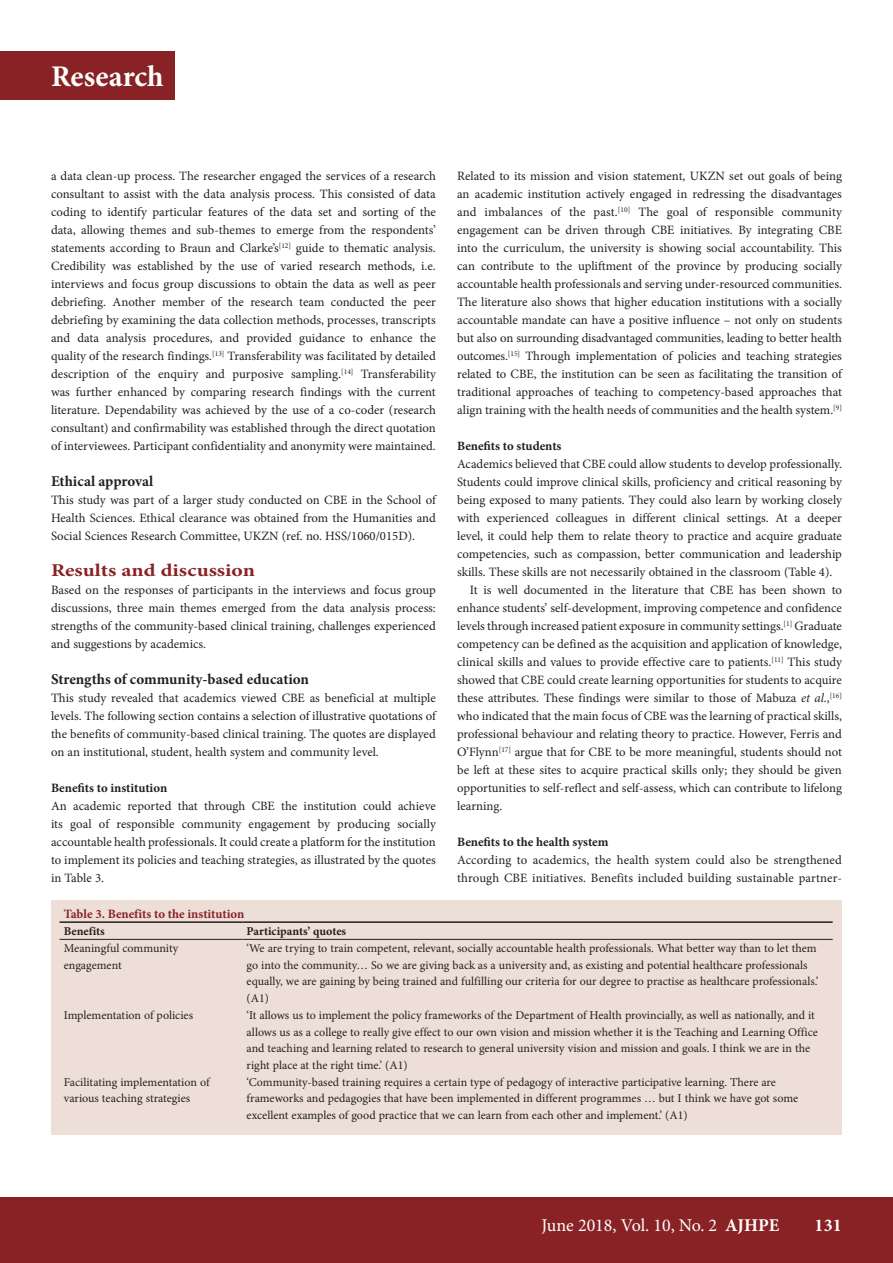
<style>
.page{position:relative;width:893px;height:1263px;background:#fff}
.page>*{position:absolute;margin:0;border:0;box-sizing:border-box;transform-origin:0 0}
.t1{font:700 30px "Minion Pro";color:#fff}
.t2{font:18px "Minion Pro";color:#fff}
.B_HEAD{font:700 18px "Minion Pro";color:#892225;scale:1.2 1}
.t3{font:700 18px "Minion Pro";color:#fff}
.C_HEAD{font:700 15px "Minion Pro";color:#231f20}
.BODY_TEXT_1ST_PARAGR{font:12.75px/18px "Minion Pro";color:#231f20;text-align:justify}
.BODY_TEXT_INDENT{font:12.75px/18px "Minion Pro";letter-spacing:-.005em;color:#231f20;text-align:justify}
.D_HEAD{font:700 12.75px "Minion Pro";letter-spacing:-.005em;color:#231f20}
.TABLE_HEAD{font:700 12.75px "Minion Pro";letter-spacing:-.005em;color:#892225}
.TABLE_COPY{font:12px/16.5px "Minion Pro";color:#231f20}
.TABLE_FIELD_NAME{font:700 12px "Minion Pro";letter-spacing:-.005em;color:#231f20}
.s1{font-style:italic}
.s2{font-weight:700}
</style>
<div class="page">
<div style="left:0;top:1197px;width:893px;height:66px;background:#892225"></div>
<div style="left:0;top:51px;width:174px;height:49px;background:#892225"></div>
<div style="left:51px;top:900px;width:791px;height:234px;background:#eddfd8"></div>
<hr style="left:60px;top:921px;width:182px;height:2px;background:#231f20">
<hr style="left:242px;top:921px;width:591px;height:2px;background:#231f20">
<hr style="left:60px;top:939px;width:182px;height:1px;background:#231f20">
<hr style="left:242px;top:939px;width:591px;height:1px;background:#231f20">
<h1 class="t1" style="left:51px;top:56px;width:114px">Research</h1>
<p class="BODY_TEXT_INDENT" style="left:51px;top:167px;width:386px">a data clean-up process. The researcher engaged the services of a research consultant to assist with the data analysis process. This consisted of data coding to identify particular features of the data set and sorting of the data, allowing themes and sub-themes to emerge from the respondents’ statements according to Braun and Clarke’s<sup>[12]</sup> guide to thematic analysis.<br>Credibility was established by the use of varied research methods, i.e. interviews and focus group discussions to obtain the data as well as peer debriefing. Another member of the research team conducted the peer debriefing by examining the data collection methods, processes, transcripts and data analysis procedures, and provided guidance to enhance the quality of the research findings.<sup>[13]</sup> Transferability was facilitated by detailed description of the enquiry and purposive sampling.<sup>[14]</sup> Transferability was further enhanced by comparing research findings with the current literature. Dependability was achieved by the use of a co-coder (research consultant) and confirmability was established through the direct quotation of interviewees. Participant confidentiality and anonymity were maintained.</p>
<h3 class="C_HEAD" style="left:51px;top:471px;width:104px">Ethical approval</h3>
<p class="BODY_TEXT_1ST_PARAGR" style="left:51px;top:491px;width:386px">This study was part of a larger study conducted on CBE in the School of Health Sciences. Ethical clearance was obtained from the Humanities and Social Sciences Research Committee, UKZN (ref. no. HSS/1060/015D).</p>
<h2 class="B_HEAD" style="left:51px;top:558px;width:171px">Results and discussion</h2>
<p class="BODY_TEXT_1ST_PARAGR" style="left:51px;top:581px;width:386px">Based on the responses of participants in the interviews and focus group discussions, three main themes emerged from the data analysis process: strengths of the community-based clinical training, challenges experienced and suggestions by academics.</p>
<h3 class="C_HEAD" style="left:51px;top:669px;width:260px">Strengths of community-based education</h3>
<p class="BODY_TEXT_1ST_PARAGR" style="left:51px;top:689px;width:386px">This study revealed that academics viewed CBE as beneficial at multiple levels. The following section contains a selection of illustrative quotations of the benefits of community-based clinical training. The quotes are displayed on an institutional, student, health system and community level.</p>
<h4 class="D_HEAD" style="left:51px;top:779px;width:118px">Benefits to institution</h4>
<p class="BODY_TEXT_1ST_PARAGR" style="left:51px;top:797px;width:386px">An academic reported that through CBE the institution could achieve its goal of responsible community engagement by producing socially accountable health professionals. It could create a platform for the institution to implement its policies and teaching strategies, as illustrated by the quotes in Table 3.</p>
<p class="BODY_TEXT_1ST_PARAGR" style="left:457px;top:167px;width:386px">Related to its mission and vision statement, UKZN set out goals of being an academic institution actively engaged in redressing the disadvantages and imbalances of the past.<sup>[10]</sup> The goal of responsible community engagement can be driven through CBE initiatives. By integrating CBE into the curriculum, the university is showing social accountability. This can contribute to the upliftment of the province by producing socially accountable health professionals and serving under-resourced communities.<br>The literature also shows that higher education institutions with a socially accountable mandate can have a positive influence – not only on students but also on surrounding disadvantaged communities, leading to better health outcomes.<sup>[15]</sup> Through implementation of policies and teaching strategies related to CBE, the institution can be seen as facilitating the transition of traditional approaches of teaching to competency-based approaches that align training with the health needs of communities and the health system.<sup>[9]</sup></p>
<h4 class="D_HEAD" style="left:457px;top:437px;width:106px">Benefits to students</h4>
<p class="BODY_TEXT_1ST_PARAGR" style="left:457px;top:455px;width:386px">Academics believed that CBE could allow students to develop professionally.<br>Students could improve clinical skills, proficiency and critical reasoning by being exposed to many patients. They could also learn by working closely with experienced colleagues in different clinical settings. At a deeper level, it could help them to relate theory to practice and acquire graduate competencies, such as compassion, better communication and leadership skills. These skills are not necessarily obtained in the classroom (Table 4).</p>
<p class="BODY_TEXT_INDENT" style="left:457px;top:581px;width:386px;text-indent:13px">It is well documented in the literature that CBE has been shown to enhance students’ self-development, improving competence and confidence levels through increased patient exposure in community settings.<sup>[1]</sup> Graduate competency can be defined as the acquisition and application of knowledge, clinical skills and values to provide effective care to patients.<sup>[11]</sup> This study showed that CBE could create learning opportunities for students to acquire these attributes. These findings were similar to those of Mabuza <span class="s1">et al</span>.,<sup>[16] </sup>who indicated that the main focus of CBE was the learning of practical skills, professional behaviour and relating theory to practice. However, Ferris and O’Flynn<sup>[17]</sup> argue that for CBE to be more meaningful, students should not be left at these sites to acquire practical skills only; they should be given opportunities to self-reflect and self-assess, which can contribute to lifelong learning.</p>
<h4 class="D_HEAD" style="left:457px;top:833px;width:153px">Benefits to the health system</h4>
<p class="BODY_TEXT_1ST_PARAGR" style="left:457px;top:851px;width:386px">According to academics, the health system could also be strengthened through CBE initiatives. Benefits included building sustainable partner-</p>
<p class="TABLE_HEAD" style="left:64px;top:905px;width:182px">Table 3. Benefits to the institution</p>
<p class="TABLE_FIELD_NAME" style="left:64px;top:923px;width:43px">Benefits</p>
<p class="TABLE_FIELD_NAME" style="left:247px;top:923px;width:101px">Participants’ quotes</p>
<p class="TABLE_COPY" style="left:64px;top:940px;width:116px">Meaningful community engagement</p>
<p class="TABLE_COPY" style="left:247px;top:940px;width:573px">‘We are trying to train competent, relevant, socially accountable health professionals. What better way than to let them go into the community… So we are giving back as a university and, as existing and potential healthcare professionals equally, we are gaining by being trained and fulfilling our criteria for our degree to practise as healthcare professionals.’ (A1)</p>
<p class="TABLE_COPY" style="left:64px;top:1007px;width:131px">Implementation of policies</p>
<p class="TABLE_COPY" style="left:247px;top:1007px;width:573px">‘It allows us to implement the policy frameworks of the Department of Health provincially, as well as nationally, and it allows us as a college to really give effect to our own vision and mission whether it is the Teaching and Learning Office and teaching and learning related to research to general university vision and mission and goals. I think we are in the right place at the right time.’ (A1)</p>
<p class="TABLE_COPY" style="left:64px;top:1074px;width:147px">Facilitating implementation of various teaching strategies</p>
<p class="TABLE_COPY" style="left:247px;top:1074px;width:553px">‘Community-based training requires a certain type of pedagogy of interactive participative learning. There are frameworks and pedagogies that have been implemented in different programmes … but I think we have got some excellent examples of good practice that we can learn from each other and implement.’ (A1)</p>
<h2 class="t2" style="left:542px;top:1213px;width:239px">June 2018, Vol. 10, No. 2 <span class="s2">AJHPE</span></h2>
<h2 class="t3" style="left:814px;top:1213px;width:29px">131</h2>
</div>
